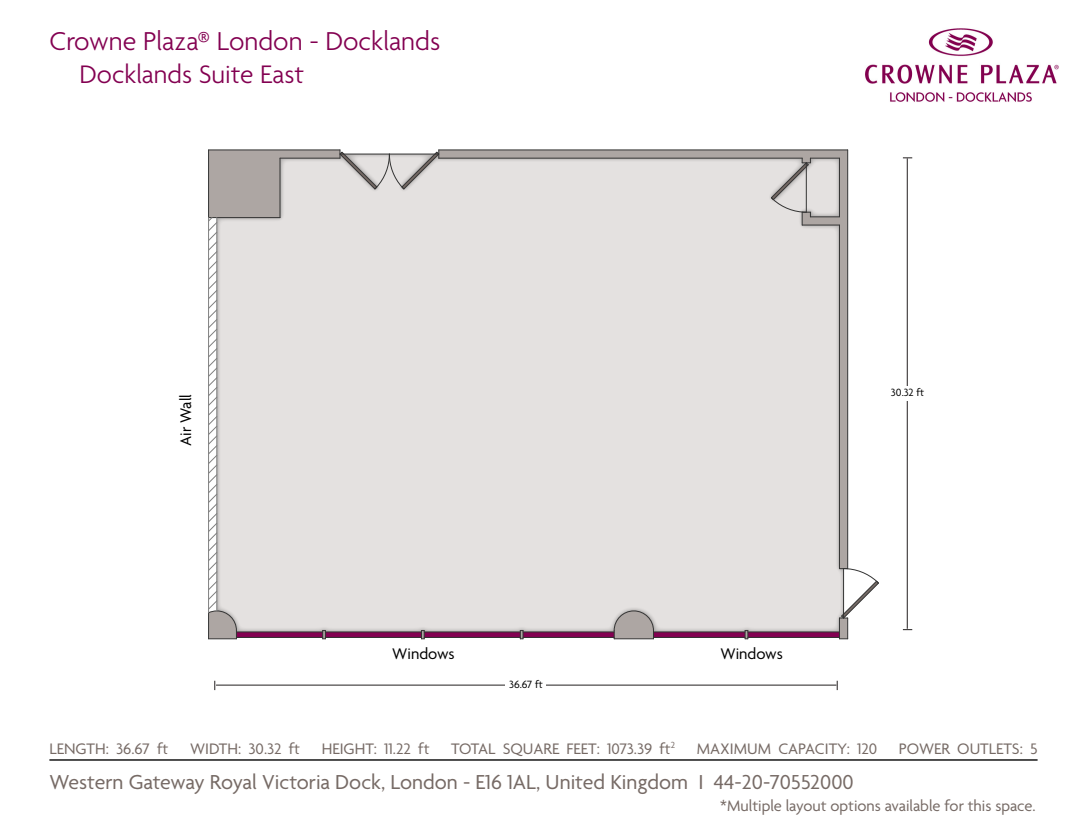
<style>
.page{position:relative;width:1087px;height:840px;background:#fff}
.page>*{position:absolute;margin:0;border:0;box-sizing:border-box;transform-origin:0 0}
.t1{font:300 28px "Agenda";color:#830051}
.t2{font:300 27.47px "Agenda";color:#830051}
.t3{font:21.88px "Agenda";color:#766a65}
.t4{font:16.62px "Agenda";color:#000}
.t5{font:16.45px "Agenda";color:#766a65}
.t6{font:11.38px "Agenda";color:#000}
</style>
<div class="page">
<img style="left:865px;top:28px;width:194px;height:74px">
<div style="left:748px;top:632px;width:91px;height:5px;background:#830051"></div>
<div style="left:653px;top:632px;width:92px;height:5px;background:#830051"></div>
<div style="left:523px;top:632px;width:91px;height:5px;background:#830051"></div>
<div style="left:424px;top:632px;width:96px;height:5px;background:#830051"></div>
<div style="left:439px;top:569px;width:400px;height:63px;background:#e4e1e0"></div>
<div style="left:439px;top:151px;width:408px;height:418px;background:#e4e1e0"></div>
<hr style="left:802px;top:225px;width:37px;height:1px;background:#333">
<hr style="left:439px;top:158px;width:363px;height:1px;background:#333">
<hr style="left:439px;top:150px;width:409px;height:1px;background:#333">
<hr style="left:839px;top:225px;width:1px;height:344px;background:#333">
<hr style="left:847px;top:150px;width:1px;height:419px;background:#333">
<hr style="left:614px;top:639px;width:39px;height:1px;background:#333">
<svg style="left:613px;top:610px;width:41px;height:29px"></svg>
<svg style="left:520px;top:630px;width:4px;height:10px"></svg>
<svg style="left:745px;top:630px;width:3px;height:10px"></svg>
<hr style="left:839px;top:158px;width:1px;height:59px;background:#333">
<hr style="left:424px;top:632px;width:96px;height:1px;background:#333">
<hr style="left:523px;top:632px;width:91px;height:1px;background:#333">
<hr style="left:424px;top:637px;width:96px;height:1px;background:#333">
<hr style="left:523px;top:637px;width:91px;height:1px;background:#333">
<hr style="left:653px;top:637px;width:92px;height:1px;background:#333">
<hr style="left:748px;top:637px;width:91px;height:1px;background:#333">
<hr style="left:653px;top:632px;width:92px;height:1px;background:#333">
<hr style="left:748px;top:632px;width:91px;height:1px;background:#333">
<svg style="left:208px;top:150px;width:231px;height:490px;background:#dbd7d6"></svg>
<svg style="left:771px;top:158px;width:68px;height:67px;background:#cdcac9"></svg>
<svg style="left:839px;top:568px;width:40px;height:72px"></svg>
<hr style="left:907px;top:158px;width:1px;height:471px;background:#231f20">
<hr style="left:216px;top:685px;width:620px;height:1px;background:#231f20">
<div style="left:506px;top:678px;width:40px;height:15px;background:#fff"></div>
<div style="left:887px;top:387px;width:41px;height:14px;background:#fff"></div>
<hr style="left:49px;top:759px;width:988px;height:2px;background:#000">
<h1 class="t1" style="left:49px;top:26px;width:392px">Crowne Plaza® London - Docklands</h1>
<p class="t2" style="left:80px;top:59px;width:226px">Docklands Suite East</p>
<p class="t4" style="left:177px;top:446px;width:54px;rotate:-90deg">Air Wall</p>
<p class="t4" style="left:392px;top:645px;width:64px">Windows</p>
<p class="t4" style="left:720px;top:645px;width:64px">Windows</p>
<p class="t6" style="left:509px;top:678px;width:35px">36.67 ft</p>
<p class="t6" style="left:891px;top:387px;width:35px">30.32 ft</p>
<p class="t5" style="left:49px;top:740px;width:121px">LENGTH: 36.67 ft</p>
<p class="t5" style="left:190px;top:740px;width:111px">WIDTH: 30.32 ft</p>
<p class="t5" style="left:322px;top:740px;width:109px">HEIGHT: 11.22 ft</p>
<p class="t5" style="left:451px;top:740px;width:225px">TOTAL SQUARE FEET: 1073.39 ft<sup>2</sup></p>
<p class="t5" style="left:697px;top:740px;width:182px">MAXIMUM CAPACITY: 120</p>
<p class="t5" style="left:899px;top:740px;width:140px">POWER OUTLETS: 5</p>
<h3 class="t3" style="left:49px;top:770px;width:806px">Western Gateway Royal Victoria Dock, London - E16 1AL, United Kingdom I 44-20-70552000</h3>
<p class="t5" style="left:720px;top:797px;width:317px">*Multiple layout options available for this space.</p>
</div>
